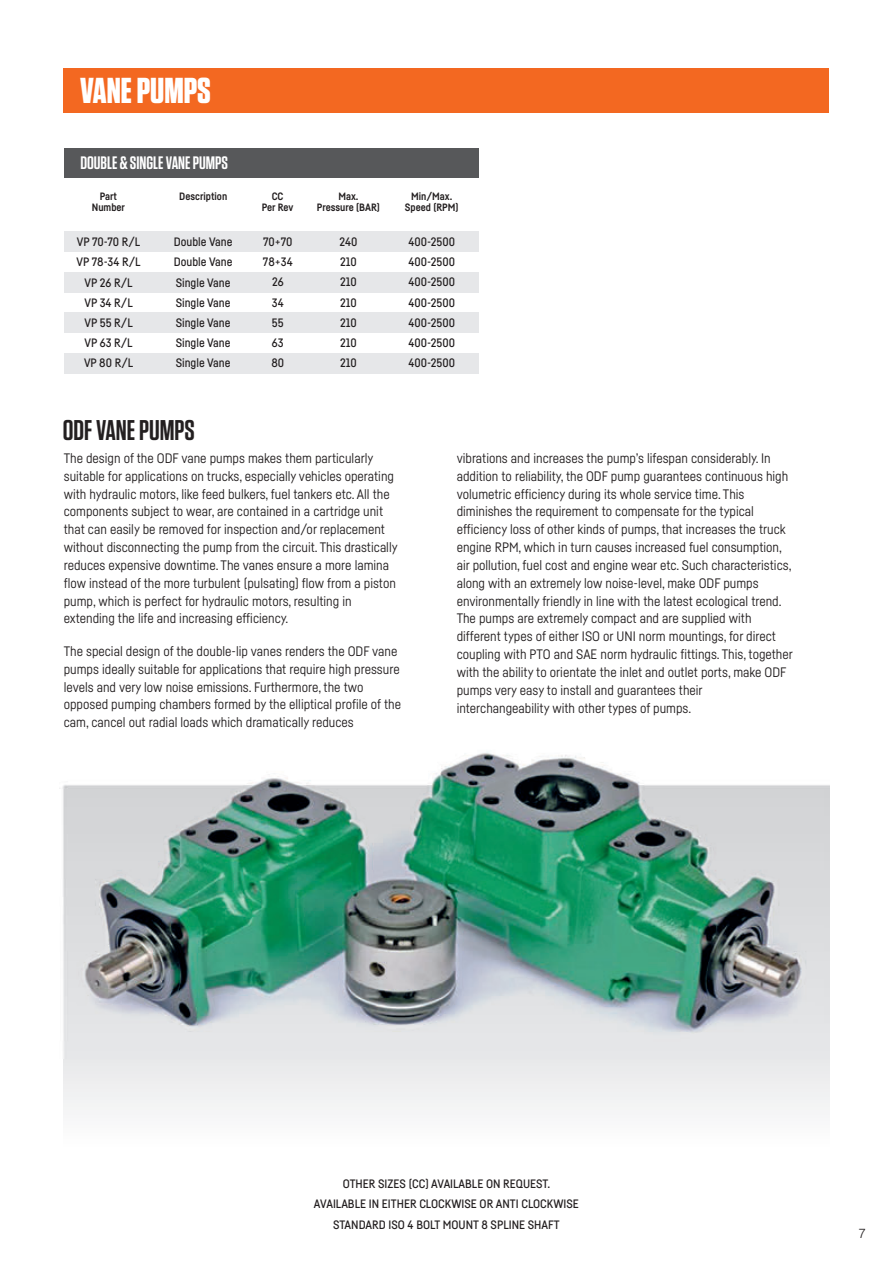
<style>
.page{position:relative;width:892px;height:1263px;background:#fff}
.page>*{position:absolute;margin:0;border:0;box-sizing:border-box;transform-origin:0 0}
.t1{font:700 36px "Tungsten";color:#fff}
.t2{font:600 28.5px "Tungsten";color:#231f20}
.t3{font:600 18px "Tungsten";color:#fff}
.t4{font:13.5px/17.9px "Fabrikat";color:#231f20}
.t5{font:300 13.5px "Swiss 721 BT";color:#231f20}
.t6{font:500 12px/20.1px "Fabrikat";color:#231f20;text-align:center}
.t7{font:700 10.5px/11.4px "Fabrikat";color:#231f20;text-align:center}
</style>
<div class="page">
<div style="left:64px;top:785px;width:765px;height:388px;background:linear-gradient(to right,#f5f6f6,#f5f6f6)"></div>
<div style="left:64px;top:68px;width:765px;height:44px;background:#f36821"></div>
<div style="left:64px;top:148px;width:414px;height:30px;background:#57585a"></div>
<div style="left:64px;top:231px;width:414px;height:21px;background:#e6e7e9"></div>
<div style="left:64px;top:272px;width:414px;height:20px;background:#e6e7e9"></div>
<div style="left:64px;top:312px;width:414px;height:20px;background:#e6e7e9"></div>
<div style="left:64px;top:353px;width:414px;height:20px;background:#e6e7e9"></div>
<img style="left:62px;top:785px;width:767px;height:273px">
<img style="left:81px;top:751px;width:725px;height:282px">
<h1 class="t1" style="left:80px;top:69px;width:132px">VANE PUMPS</h1>
<h3 class="t3" style="left:80px;top:156px;width:149px">DOUBLE &amp; SINGLE VANE PUMPS</h3>
<p class="t7" style="left:92px;top:191px;width:35px">Part<br>Number</p>
<p class="t7" style="left:179px;top:191px;width:50px">Description</p>
<p class="t7" style="left:262px;top:191px;width:33px">CC<br>Per Rev</p>
<p class="t6" style="left:77px;top:233px;width:66px">VP 70-70 R/L<br>VP 78-34 R/L<br>VP 26 R/L<br>VP 34 R/L<br>VP 55 R/L<br>VP 63 R/L<br>VP 80 R/L</p>
<p class="t6" style="left:174px;top:233px;width:60px;text-align:left">Double Vane<br>Double Vane<br>Single Vane<br>Single Vane<br>Single Vane<br>Single Vane<br>Single Vane</p>
<p class="t6" style="left:263px;top:233px;width:31px">70+70<br>78+34<br>26<br>34<br>55<br>63<br>80</p>
<p class="t6" style="left:408px;top:233px;width:48px;text-align:justify">400-2500<br>400-2500<br>400-2500<br>400-2500<br>400-2500<br>400-2500<br>400-2500</p>
<p class="t7" style="left:405px;top:191px;width:55px">Min/Max.<br>Speed (RPM)</p>
<p class="t7" style="left:317px;top:191px;width:65px">Max.<br>Pressure (BAR)</p>
<p class="t6" style="left:340px;top:233px;width:20px;text-align:justify">240<br>210<br>210<br>210<br>210<br>210<br>210</p>
<h2 class="t2" style="left:63px;top:420px;width:133px">ODF VANE PUMPS</h2>
<p class="t4" style="left:64px;top:450px;width:335px">The design of the ODF vane pumps makes them particularly suitable for applications on trucks, especially vehicles operating with hydraulic motors, like feed bulkers, fuel tankers etc. All the components subject to wear, are contained in a cartridge unit that can easily be removed for inspection and/or replacement without disconnecting the pump from the circuit. This drastically reduces expensive downtime. The vanes ensure a more lamina flow instead of the more turbulent (pulsating) flow from a piston pump, which is perfect for hydraulic motors, resulting in extending the life and increasing efficiency.</p>
<p class="t4" style="left:64px;top:643px;width:339px">The special design of the double-lip vanes renders the ODF vane pumps ideally suitable for applications that require high pressure levels and very low noise emissions. Furthermore, the two opposed pumping chambers formed by the elliptical profile of the cam, cancel out radial loads which dramatically reduces</p>
<p class="t4" style="left:457px;top:450px;width:338px">vibrations and increases the pump’s lifespan considerably. In addition to reliability, the ODF pump guarantees continuous high volumetric efficiency during its whole service time. This diminishes the requirement to compensate for the typical efficiency loss of other kinds of pumps, that increases the truck engine RPM, which in turn causes increased fuel consumption, air pollution, fuel cost and engine wear etc. Such characteristics, along with an extremely low noise-level, make ODF pumps environmentally friendly in line with the latest ecological trend.<br>The pumps are extremely compact and are supplied with different types of either ISO or UNI norm mountings, for direct coupling with PTO and SAE norm hydraulic fittings. This, together with the ability to orientate the inlet and outlet ports, make ODF pumps very easy to install and guarantees their interchangeability with other types of pumps.</p>
<p class="t6" style="left:314px;top:1174px;width:267px">OTHER SIZES (CC) AVAILABLE ON REQUEST.<br>AVAILABLE IN EITHER CLOCKWISE OR ANTI CLOCKWISE<br>STANDARD ISO 4 BOLT MOUNT 8 SPLINE SHAFT</p>
<p class="t5" style="left:858px;top:1228px;width:9px">7</p>
</div>
